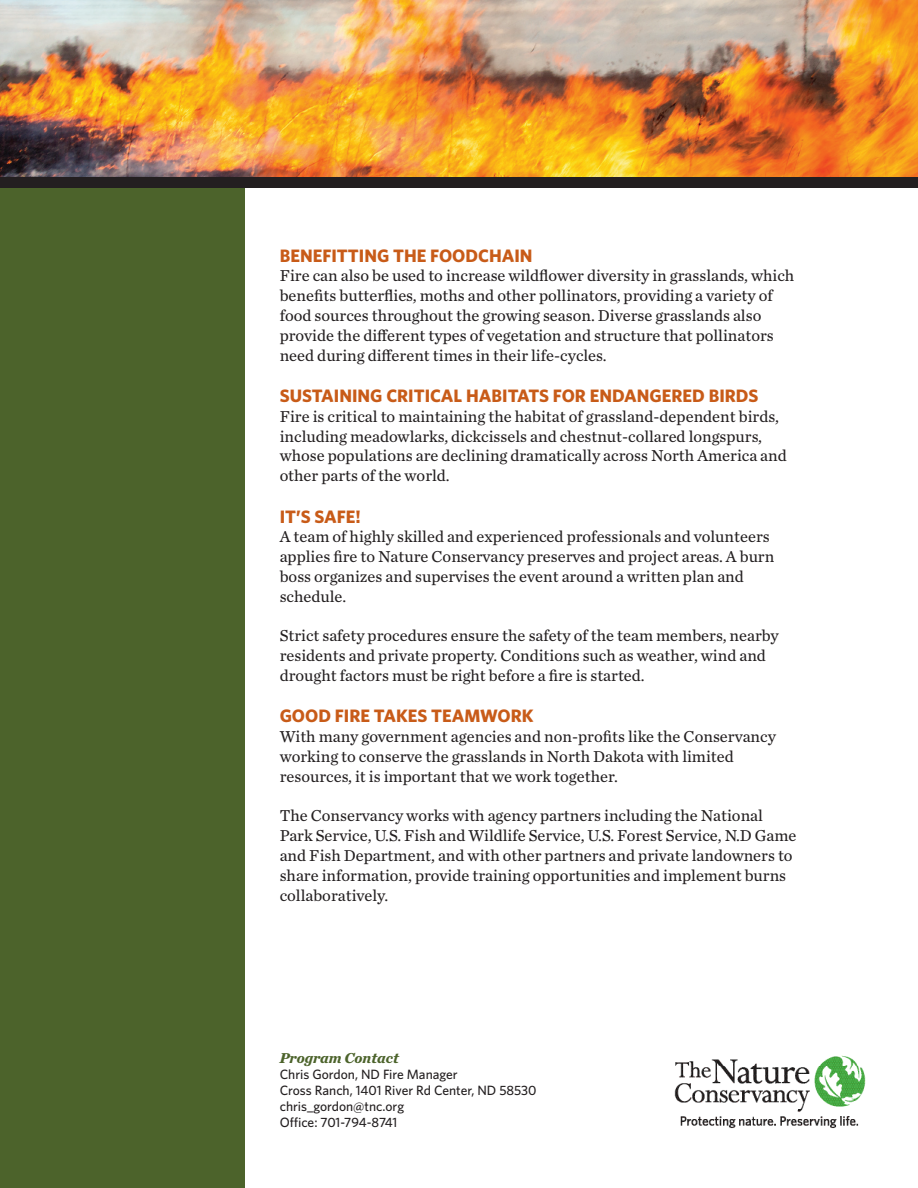
<style>
.page{position:relative;width:918px;height:1188px;background:#fff}
.page>*{position:absolute;margin:0;border:0;box-sizing:border-box;transform-origin:0 0}
.t1{font:700 18px "Whitney";color:#c85b18}
.t2{font:16.5px/19.8px "Chronicle Text G2";color:#231f20}
.t3{font:italic 700 15px "Chronicle Text G2";color:#4c632b}
.t4{font:500 13.5px "Whitney";color:#231f20}
</style>
<div class="page">
<div style="left:0;top:0;width:244px;height:1188px;background:#4c632b"></div>
<img style="left:0;top:0;width:918px;height:177px">
<div style="left:0;top:177px;width:918px;height:11px;background:#231f20"></div>
<img style="left:674px;top:1055px;width:192px;height:74px">
<p class="t1" style="left:280px;top:243px;width:254px">BENEFITTING THE FOODCHAIN</p>
<p class="t2" style="left:280px;top:265px;width:516px">Fire can also be used to increase wildflower diversity in grasslands, which benefits butterflies, moths and other pollinators, providing a variety of food sources throughout the growing season. Diverse grasslands also provide the different types of vegetation and structure that pollinators need during different times in their life-cycles.</p>
<p class="t1" style="left:280px;top:384px;width:480px">SUSTAINING CRITICAL HABITATS FOR ENDANGERED BIRDS</p>
<p class="t2" style="left:280px;top:405px;width:509px">Fire is critical to maintaining the habitat of grassland-dependent birds, including meadowlarks, dickcissels and chestnut-collared longspurs, whose populations are declining dramatically across North America and other parts of the world.</p>
<p class="t1" style="left:280px;top:504px;width:83px">IT’S SAFE!</p>
<p class="t2" style="left:280px;top:526px;width:496px">A team of highly skilled and experienced professionals and volunteers applies fire to Nature Conservancy preserves and project areas. A burn boss organizes and supervises the event around a written plan and schedule.</p>
<p class="t2" style="left:280px;top:625px;width:501px">Strict safety procedures ensure the safety of the team members, nearby residents and private property. Conditions such as weather, wind and drought factors must be right before a fire is started.</p>
<p class="t1" style="left:280px;top:704px;width:255px">GOOD FIRE TAKES TEAMWORK</p>
<p class="t2" style="left:280px;top:726px;width:498px">With many government agencies and non-profits like the Conservancy working to conserve the grasslands in North Dakota with limited resources, it is important that we work together.</p>
<p class="t2" style="left:280px;top:805px;width:518px">The Conservancy works with agency partners including the National Park Service, U.S. Fish and Wildlife Service, U.S. Forest Service, N.D Game and Fish Department, and with other partners and private landowners to share information, provide training opportunities and implement burns collaboratively.</p>
<p class="t3" style="left:280px;top:1045px;width:121px">Program Contact</p>
<p class="t4" style="left:280px;top:1065px;width:180px">Chris Gordon, ND Fire Manager</p>
<p class="t4" style="left:280px;top:1081px;width:258px">Cross Ranch, 1401 River Rd Center, ND 58530</p>
<p class="t4" style="left:280px;top:1097px;width:126px">chris_gordon@tnc.org</p>
<p class="t4" style="left:280px;top:1114px;width:119px">Office: 701-794-8741</p>
</div>
